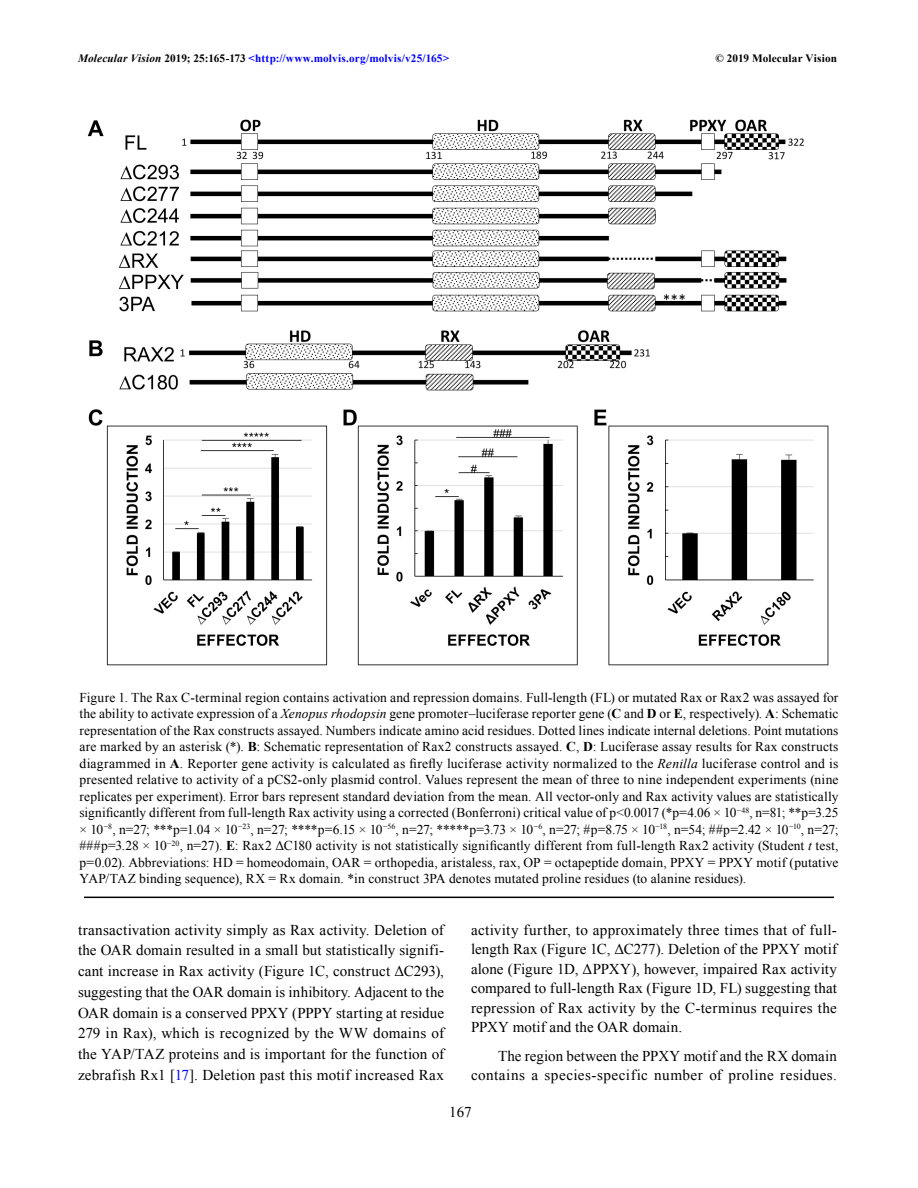
<style>
.page{position:relative;width:918px;height:1188px;background:#fff}
.page>*{position:absolute;margin:0;border:0;box-sizing:border-box;transform-origin:0 0}
.Para_No_Ind{font:15px/20.7px "Times New Roman";letter-spacing:.015em;color:#000;text-align:justify}
.Para_Ind{font:15px/19.5px "Times New Roman";letter-spacing:.02em;color:#000;text-align:right}
.Folio{font:15px "Times New Roman";color:#000}
.Fig_Caption{font:13.5px/16.5px "Times New Roman";letter-spacing:.01em;color:#000;text-align:justify}
.Header_Align_Left{font:700 11.25px "Times New Roman";letter-spacing:.015em;color:#00f}
.Header_Align_Right{font:700 11.25px "Times New Roman";letter-spacing:.015em;color:#000}
.s1{font-style:italic;color:#000}
.s2{color:#000}
.s3{font-style:italic}
.s4{font-weight:700}
.s5{color:#00f}
</style>
<div class="page">
<img style="left:87px;top:119px;width:742px;height:547px">
<hr style="left:84px;top:897px;width:750px;height:1px;background:#000">
<p class="Header_Align_Left" style="left:78px;top:50px;width:373px"><span class="s1">Molecular Vision</span> <span class="s2">2019; 25:165-173</span> &lt;http://www.molvis.org/molvis/v25/165&gt;</p>
<p class="Header_Align_Right" style="left:715px;top:50px;width:123px">© 2019 Molecular Vision</p>
<p class="Fig_Caption" style="left:79px;top:689px;width:761px">Figure 1. The Rax C-terminal region contains activation and repression domains. Full-length (FL) or mutated Rax or Rax2 was assayed for the ability to activate expression of a <span class="s3">Xenopus rhodopsin</span> gene promoter–luciferase reporter gene (<span class="s4">C</span> and <span class="s4">D</span> or <span class="s4">E</span>, respectively). <span class="s4">A</span>: Schematic representation of the Rax constructs assayed. Numbers indicate amino acid residues. Dotted lines indicate internal deletions. Point mutations are marked by an asterisk (*). <span class="s4">B</span>: Schematic representation of Rax2 constructs assayed. <span class="s4">C</span>, <span class="s4">D</span>: Luciferase assay results for Rax constructs diagrammed in <span class="s4">A</span>. Reporter gene activity is calculated as firefly luciferase activity normalized to the <span class="s3">Renilla</span> luciferase control and is presented relative to activity of a pCS2-only plasmid control. Values represent the mean of three to nine independent experiments (nine replicates per experiment). Error bars represent standard deviation from the mean. All vector-only and Rax activity values are statistically significantly different from full-length Rax activity using a corrected (Bonferroni) critical value of p&lt;0.0017 (*p=4.06 × 10<sup>−48</sup>, n=81; **p=3.25 × 10<sup>−8</sup>, n=27; ***p=1.04 × 10<sup>−23</sup>, n=27; ****p=6.15 × 10<sup>−56</sup>, n=27; *****p=3.73 × 10<sup>−6</sup>, n=27; #p=8.75 × 10<sup>−18</sup>, n=54; ##p=2.42 × 10<sup>−10</sup>, n=27; ###p=3.28 × 10<sup>−20</sup>, n=27). <span class="s4">E</span>: Rax2 ΔC180 activity is not statistically significantly different from full-length Rax2 activity (Student <span class="s3">t</span> test, p=0.02). Abbreviations: HD = homeodomain, OAR = orthopedia, aristaless, rax, OP = octapeptide domain, PPXY = PPXY motif (putative YAP/TAZ binding sequence), RX = Rx domain. *in construct 3PA denotes mutated proline residues (to alanine residues).</p>
<p class="Para_No_Ind" style="left:78px;top:919px;width:368px">transactivation activity simply as Rax activity. Deletion of the OAR domain resulted in a small but statistically signifi&shy;cant increase in Rax activity (Figure 1C, construct ΔC293), suggesting that the OAR domain is inhibitory. Adjacent to the OAR domain is a conserved PPXY (PPPY starting at residue 279 in Rax), which is recognized by the WW domains of the YAP/TAZ proteins and is important for the function of zebrafish Rx1 [<span class="s5">17</span>]. Deletion past this motif increased Rax</p>
<p class="Para_No_Ind" style="left:471px;top:920px;width:368px;line-height:19.5px">activity further, to approximately three times that of full&shy;length Rax (Figure 1C, ΔC277). Deletion of the PPXY motif alone (Figure 1D, ΔPPXY), however, impaired Rax activity compared to full-length Rax (Figure 1D, FL) suggesting that repression of Rax activity by the C-terminus requires the PPXY motif and the OAR domain.</p>
<p class="Para_Ind" style="left:471px;top:1046px;width:368px">The region between the PPXY motif and the RX domain contains a species-specific number of proline residues.</p>
<p class="Folio" style="left:449px;top:1102px;width:24px">167</p>
</div>
